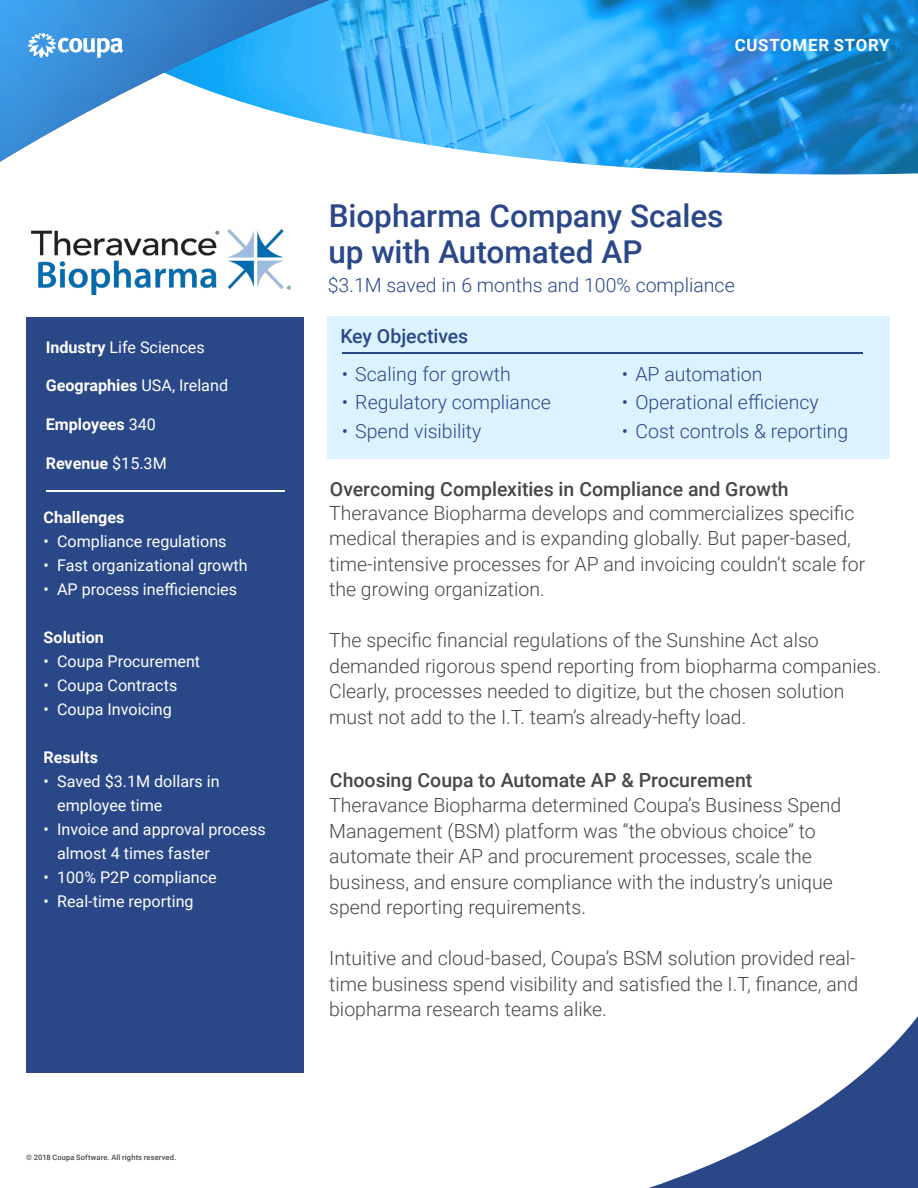
<style>
.page{position:relative;width:918px;height:1188px;background:#fff}
.page>*{position:absolute;margin:0;border:0;box-sizing:border-box;transform-origin:0 0}
.t1{font:500 31.5px/36px "Roboto";letter-spacing:-.005em;color:#2a4788}
.t2{font:300 19.5px/25.5px "Roboto";color:#474747}
.t3{font:300 19.5px "Roboto";color:#2a4788}
.t4{font:500 19.5px "Roboto";color:#474747}
.t5{font:500 19.5px "Roboto";letter-spacing:-.005em;color:#2a4788}
.t6{font:700 16.8px "Roboto";letter-spacing:.045em;color:#fff}
.t7{font:16.2px/24px "Roboto";color:#fff}
.t8{font:700 16.2px "Roboto";color:#fff}
.t9{font:500 7.5px "Roboto";letter-spacing:.015em;color:#474747}
.s1{font-weight:700}
.s2{font-weight:400}
</style>
<div class="page">
<img style="left:0;top:0;width:918px;height:174px">
<svg style="left:648px;top:1016px;width:270px;height:172px"></svg>
<svg style="left:28px;top:33px;width:95px;height:25px"></svg>
<div style="left:328px;top:317px;width:562px;height:142px;background:#dcf3ff"></div>
<div style="left:26px;top:317px;width:278px;height:756px;background:#2a4788"></div>
<hr style="left:46px;top:490px;width:238px;height:2px;background:#fff">
<hr style="left:342px;top:353px;width:521px;height:1px;background:#2a4788">
<img style="left:32px;top:230px;width:259px;height:64px">
<p class="t7" style="left:46px;top:334px;width:160px"><span class="s1">Industry</span> Life Sciences</p>
<p class="t8" style="left:46px;top:374px;width:184px">Geographies <span class="s2">USA, Ireland</span></p>
<p class="t8" style="left:46px;top:413px;width:112px">Employees <span class="s2">340</span></p>
<p class="t8" style="left:46px;top:452px;width:123px">Revenue <span class="s2">$15.3M</span></p>
<p class="t8" style="left:44px;top:505px;width:82px">Challenges</p>
<p class="t7" style="left:44px;top:528px;width:184px">• Compliance regulations</p>
<p class="t7" style="left:44px;top:552px;width:206px">• Fast organizational growth</p>
<p class="t7" style="left:44px;top:576px;width:195px">• AP process inefficiencies</p>
<p class="t8" style="left:44px;top:625px;width:62px">Solution</p>
<p class="t7" style="left:44px;top:648px;width:158px">• Coupa Procurement</p>
<p class="t7" style="left:44px;top:672px;width:135px">• Coupa Contracts</p>
<p class="t7" style="left:44px;top:696px;width:130px">• Coupa Invoicing</p>
<p class="t8" style="left:44px;top:745px;width:56px">Results</p>
<p class="t7" style="left:57px;top:768px;width:164px;text-indent:-14px">• Saved $3.1M dollars in employee time</p>
<p class="t7" style="left:57px;top:816px;width:210px;text-indent:-14px">• Invoice and approval process almost 4 times faster</p>
<p class="t7" style="left:44px;top:864px;width:175px">• 100% P2P compliance</p>
<p class="t7" style="left:44px;top:888px;width:152px">• Real-time reporting</p>
<p class="t9" style="left:26px;top:1152px;width:151px">© 2018 Coupa Software. All rights reserved.</p>
<p class="t6" style="left:735px;top:33px;width:156px">CUSTOMER STORY</p>
<p class="t1" style="left:328px;top:197px;width:396px">Biopharma Company Scales up with Automated AP</p>
<p class="t3" style="left:328px;top:271px;width:408px">$3.1M saved in 6 months and 100% compliance</p>
<p class="t5" style="left:340px;top:323px;width:129px">Key Objectives</p>
<p class="t3" style="left:342px;top:360px;width:171px">• Scaling for growth</p>
<p class="t3" style="left:342px;top:389px;width:211px">• Regulatory compliance</p>
<p class="t3" style="left:342px;top:417px;width:141px">• Spend visibility</p>
<p class="t3" style="left:622px;top:360px;width:142px">• AP automation</p>
<p class="t3" style="left:622px;top:389px;width:198px">• Operational efficiency</p>
<p class="t3" style="left:622px;top:417px;width:228px">• Cost controls &amp; reporting</p>
<p class="t4" style="left:330px;top:476px;width:460px">Overcoming Complexities in Compliance and Growth</p>
<p class="t2" style="left:329px;top:500px;width:538px">Theravance Biopharma develops and commercializes specific medical therapies and is expanding globally. But paper-based, time-intensive processes for AP and invoicing couldn’t scale for the growing organization.</p>
<p class="t2" style="left:329px;top:627px;width:554px">The specific financial regulations of the Sunshine Act also demanded rigorous spend reporting from biopharma companies.<br>Clearly, processes needed to digitize, but the chosen solution must not add to the I.T. team’s already-hefty load.</p>
<p class="t4" style="left:330px;top:766px;width:424px">Choosing Coupa to Automate AP &amp; Procurement</p>
<p class="t2" style="left:329px;top:792px;width:514px">Theravance Biopharma determined Coupa’s Business Spend Management (BSM) platform was “the obvious choice” to automate their AP and procurement processes, scale the business, and ensure compliance with the industry’s unique spend reporting requirements.</p>
<p class="t2" style="left:329px;top:945px;width:531px">Intuitive and cloud-based, Coupa’s BSM solution provided real&shy;time business spend visibility and satisfied the I.T, finance, and biopharma research teams alike.</p>
</div>
